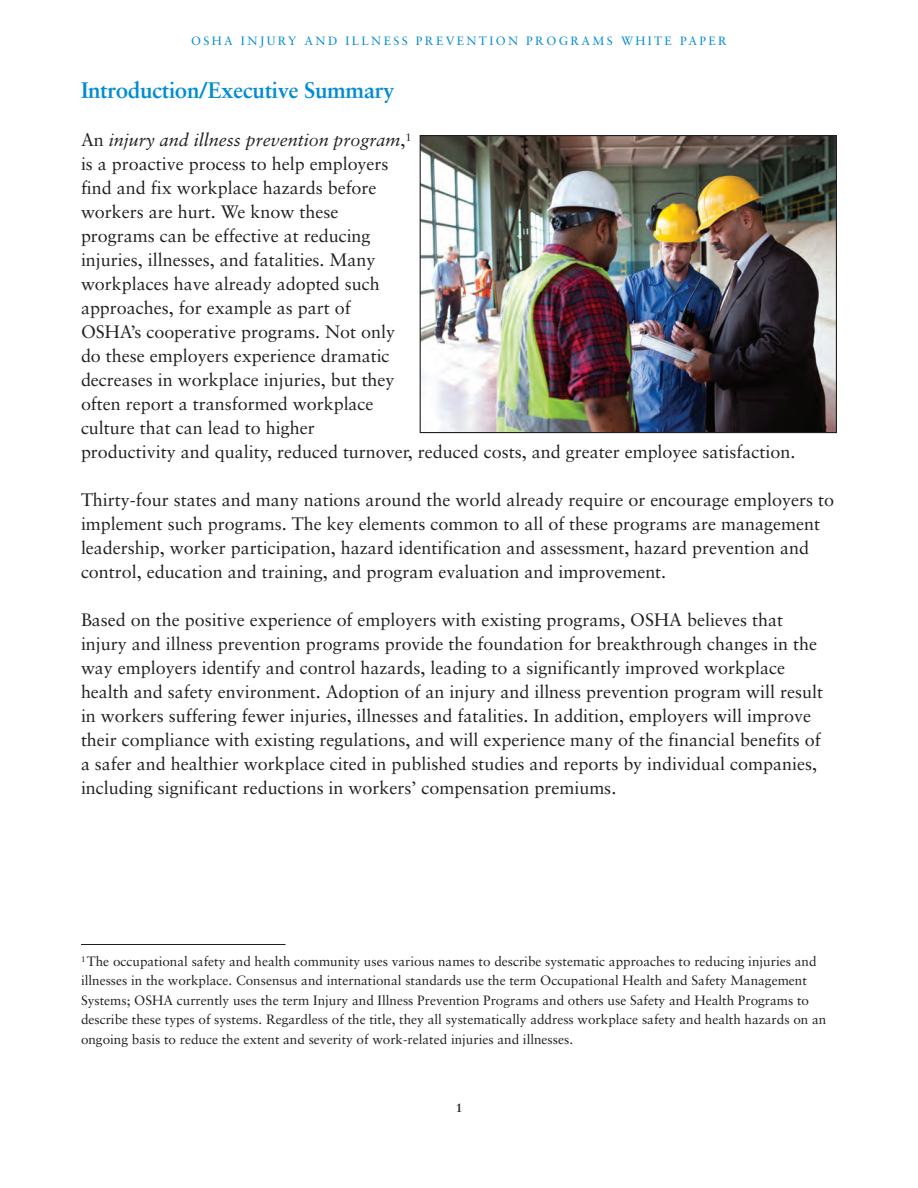
<style>
.page{position:relative;width:918px;height:1188px;background:#fff}
.page>*{position:absolute;margin:0;border:0;box-sizing:border-box;transform-origin:0 0}
.t1{font:700 22.5px "Sabon";letter-spacing:-.015em;color:#008cd2}
.t2{font:18px/24px "Sabon";color:#231f20}
.t3{font:13.5px/19.5px "Sabon";color:#231f20}
.t4{font:12px "Sabon";letter-spacing:.2em;color:#008cd2}
.t5{font:700 12px "Sabon";color:#231f20}
.s1{font-style:italic}
</style>
<div class="page">
<hr style="left:81px;top:944px;width:204px;height:1px;background:#231f20">
<img style="left:422px;top:137px;width:413px;height:294px">
<div style="left:420px;top:135px;width:417px;height:298px;border:1px solid #231f20"></div>
<p class="t4" style="left:191px;top:36px;width:537px">OSHA INJURY AND ILLNESS PREVENTION PROGRAMS WHITE PAPER</p>
<p class="t1" style="left:81px;top:81px;width:315px">Introduction/Executive Summary</p>
<p class="t2" style="left:81px;top:129px;width:716px">An <span class="s1">injury and illness prevention program</span>,<sup>1<br></sup>is a proactive process to help employers<br>find and fix workplace hazards before<br>workers are hurt. We know these<br>programs can be effective at reducing<br>injuries, illnesses, and fatalities. Many<br>workplaces have already adopted such<br>approaches, for example as part of<br>OSHA’s cooperative programs. Not only<br>do these employers experience dramatic<br>decreases in workplace injuries, but they<br>often report a transformed workplace<br>culture that can lead to higher<br>productivity and quality, reduced turnover, reduced costs, and greater employee satisfaction.</p>
<p class="t2" style="left:81px;top:489px;width:755px">Thirty-four states and many nations around the world already require or encourage employers to implement such programs. The key elements common to all of these programs are management leadership, worker participation, hazard identification and assessment, hazard prevention and control, education and training, and program evaluation and improvement.</p>
<p class="t2" style="left:81px;top:609px;width:744px">Based on the positive experience of employers with existing programs, OSHA believes that injury and illness prevention programs provide the foundation for breakthrough changes in the way employers identify and control hazards, leading to a significantly improved workplace health and safety environment. Adoption of an injury and illness prevention program will result in workers suffering fewer injuries, illnesses and fatalities. In addition, employers will improve their compliance with existing regulations, and will experience many of the financial benefits of a safer and healthier workplace cited in published studies and reports by individual companies, including significant reductions in workers’ compensation premiums.</p>
<p class="t3" style="left:81px;top:952px;width:747px"><sup>1</sup> The occupational safety and health community uses various names to describe systematic approaches to reducing injuries and illnesses in the workplace. Consensus and international standards use the term Occupational Health and Safety Management Systems; OSHA currently uses the term Injury and Illness Prevention Programs and others use Safety and Health Programs to describe these types of systems. Regardless of the title, they all systematically address workplace safety and health hazards on an ongoing basis to reduce the extent and severity of work-related injuries and illnesses.</p>
<p class="t5" style="left:456px;top:1103px;width:8px">1</p>
</div>
